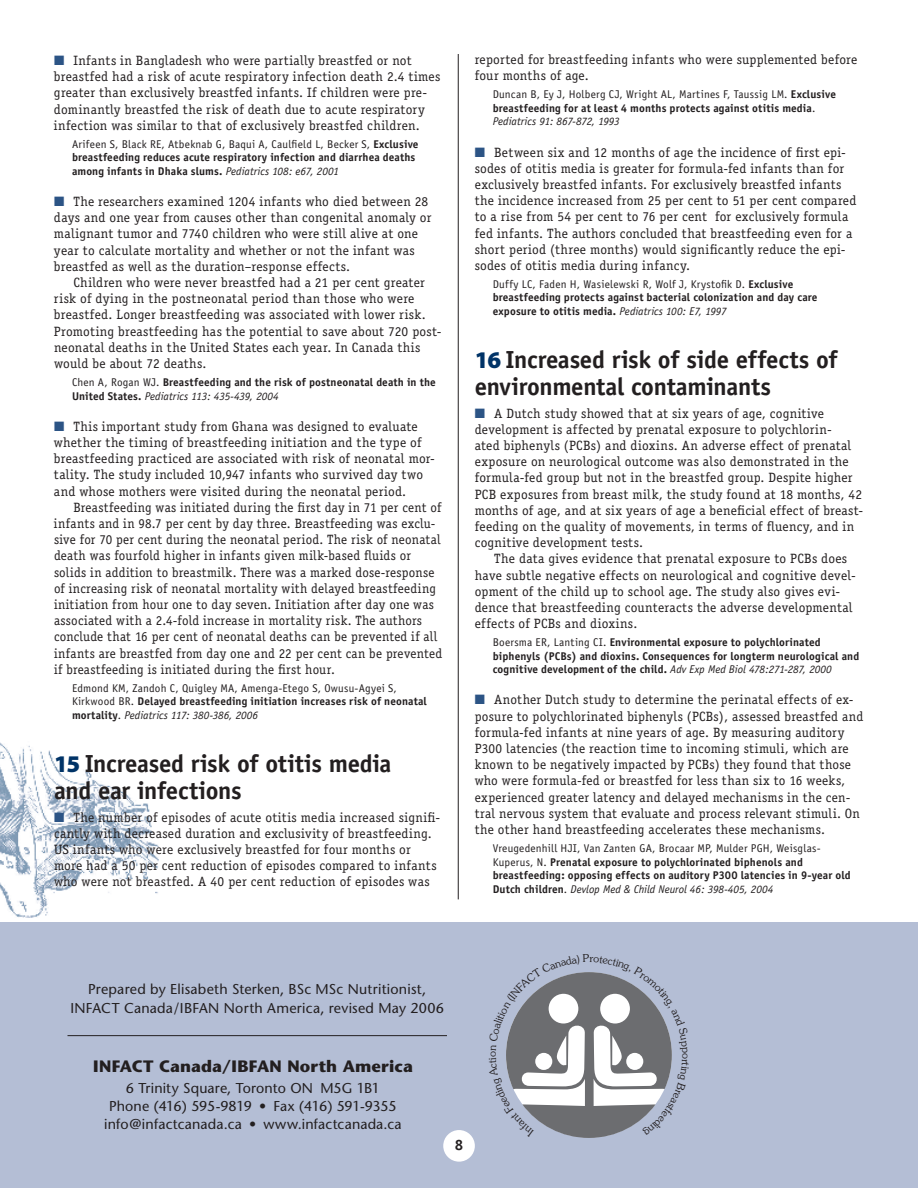
<style>
.page{position:relative;width:918px;height:1188px;background:#fff}
.page>*{position:absolute;margin:0;border:0;box-sizing:border-box;transform-origin:0 0}
.t1{font:700 24.75px/27.2px "Officina Sans";letter-spacing:-.015em;color:#231f20}
.t2{font:700 16.5px "Stone Sans";letter-spacing:.01em;color:#231f20}
.t3{font:700 15px "Officina Serif";color:#231f20}
.t4{font:14.25px/18px "Stone Sans";letter-spacing:.01em;color:#231f20;text-align:center}
.t5{font:13.5px/16.2px "Officina Serif";letter-spacing:.02em;color:#231f20}
.t6{font:700 11.25px/13.5px "Officina Sans";letter-spacing:.01em;color:#231f20}
.t7{font:11.25px/13.5px "Officina Sans";letter-spacing:.015em;color:#231f20}
.t8{font:300 10.65px "Souvenir";color:#231f20}
.s1{color:#2c5485}
.s2{font-weight:400}
.s3{font-weight:400;font-style:italic}
.s4{font-weight:700}
.s5{font-style:italic}
.s6{font-family:"Myriad MM 830 600";font-weight:400;font-size:24px;color:#003367}
</style>
<div class="page">
<img style="left:0;top:742px;width:159px;height:175px">
<div style="left:0;top:922px;width:918px;height:266px;background:#b4bed5"></div>
<hr style="left:68px;top:1035px;width:379px;height:1px;background:#231f20">
<hr style="left:458px;top:54px;width:1px;height:845px;background:#231f20">
<div style="left:443px;top:1130px;width:32px;height:32px;background:#fff;border-radius:50%"></div>
<svg style="left:506px;top:972px;width:166px;height:166px"></svg>
<p class="t5" style="left:54px;top:52px;width:388px"><span class="s1">■</span> Infants in Bangladesh who were partially breastfed or not breastfed had a risk of acute respiratory infection death 2.4 times greater than exclusively breastfed infants. If children were pre&shy;dominantly breastfed the risk of death due to acute respiratory infection was similar to that of exclusively breastfed children.</p>
<p class="t6" style="left:72px;top:137px;width:348px"><span class="s2">Arifeen S, Black RE, Atbeknab G, Baqui A, Caulfield L, Becker S,</span> Exclusive breastfeeding reduces acute respiratory infection and diarrhea deaths among infants in Dhaka slums. <span class="s3">Pediatrics 108: e67, 2001</span></p>
<p class="t5" style="left:54px;top:193px;width:379px"><span class="s1">■</span> The researchers examined 1204 infants who died between 28 days and one year from causes other than congenital anomaly or malignant tumor and 7740 children who were still alive at one year to calculate mortality and whether or not the infant was breastfed as well as the duration–response effects.</p>
<p class="t5" style="left:54px;top:274px;width:389px;text-indent:19px">Children who were never breastfed had a 21 per cent greater risk of dying in the postneonatal period than those who were breastfed. Longer breastfeeding was associated with lower risk.<br>Promoting breastfeeding has the potential to save about 720 post&shy;neonatal deaths in the United States each year. In Canada this would be about 72 deaths.</p>
<p class="t6" style="left:72px;top:375px;width:365px"><span class="s2">Chen A, Rogan WJ.</span> Breastfeeding and the risk of postneonatal death in the<br>United States. <span class="s3">Pediatrics 113: 435-439, 2004</span></p>
<p class="t5" style="left:54px;top:418px;width:383px"><span class="s1">■</span> This important study from Ghana was designed to evaluate whether the timing of breastfeeding initiation and the type of breastfeeding practiced are associated with risk of neonatal mor&shy;tality. The study included 10,947 infants who survived day two and whose mothers were visited during the neonatal period.</p>
<p class="t5" style="left:54px;top:499px;width:390px;text-indent:20px">Breastfeeding was initiated during the first day in 71 per cent of infants and in 98.7 per cent by day three. Breastfeeding was exclu&shy;sive for 70 per cent during the neonatal period. The risk of neonatal death was fourfold higher in infants given milk-based fluids or solids in addition to breastmilk. There was a marked dose-response of increasing risk of neonatal mortality with delayed breastfeeding initiation from hour one to day seven. Initiation after day one was associated with a 2.4-fold increase in mortality risk. The authors conclude that 16 per cent of neonatal deaths can be prevented if all infants are breastfed from day one and 22 per cent can be prevented if breastfeeding is initiated during the first hour.</p>
<p class="t7" style="left:72px;top:681px;width:356px">Edmond KM, Zandoh C, Quigley MA, Amenga-Etego S, Owusu-Agyei S,<br>Kirkwood BR. <span class="s4">Delayed breastfeeding initiation increases risk of neonatal mortality</span>. <span class="s5">Pediatrics 117: 380-386, 2006</span></p>
<h1 class="t1" style="left:54px;top:750px;width:339px"><span class="s6">15</span> Increased risk of otitis media and ear infections</h1>
<p class="t5" style="left:54px;top:809px;width:388px"><span class="s1">■</span> The number of episodes of acute otitis media increased signifi&shy;cantly with decreased duration and exclusivity of breastfeeding.<br>US infants who were exclusively breastfed for four months or more had a 50 per cent reduction of episodes compared to infants who were not breastfed. A 40 per cent reduction of episodes was</p>
<p class="t5" style="left:475px;top:51px;width:384px">reported for breastfeeding infants who were supplemented before four months of age.</p>
<p class="t6" style="left:493px;top:88px;width:345px"><span class="s2">Duncan B, Ey J, Holberg CJ, Wright AL, Martines F, Taussig LM.</span> Exclusive breastfeeding for at least 4 months protects against otitis media<span class="s2">.<br></span><span class="s3">Pediatrics 91: 867-872, 1993</span></p>
<p class="t5" style="left:475px;top:144px;width:383px"><span class="s1">■</span> Between six and 12 months of age the incidence of first epi&shy;sodes of otitis media is greater for formula-fed infants than for exclusively breastfed infants. For exclusively breastfed infants the incidence increased from 25 per cent to 51 per cent compared to a rise from 54 per cent to 76 per cent for exclusively formula fed infants. The authors concluded that breastfeeding even for a short period (three months) would significantly reduce the epi&shy;sodes of otitis media during infancy.</p>
<p class="t6" style="left:493px;top:277px;width:326px"><span class="s2">Duffy LC, Faden H, Wasielewski R, Wolf J, Krystofik D.</span> Exclusive breastfeeding protects against bacterial colonization and day care exposure to otitis media. <span class="s3">Pediatrics 100: E7, 1997</span></p>
<h1 class="t1" style="left:475px;top:346px;width:364px"><span class="s6">16</span> Increased risk of side effects of environmental contaminants</h1>
<p class="t5" style="left:475px;top:405px;width:390px"><span class="s1">■</span> A Dutch study showed that at six years of age, cognitive development is affected by prenatal exposure to polychlorin-<br>ated biphenyls (PCBs) and dioxins. An adverse effect of prenatal exposure on neurological outcome was also demonstrated in the formula-fed group but not in the breastfed group. Despite higher PCB exposures from breast milk, the study found at 18 months, 42 months of age, and at six years of age a beneficial effect of breast&shy;feeding on the quality of movements, in terms of fluency, and in cognitive development tests.</p>
<p class="t5" style="left:475px;top:551px;width:383px;text-indent:20px">The data gives evidence that prenatal exposure to PCBs does have subtle negative effects on neurological and cognitive devel&shy;opment of the child up to school age. The study also gives evi&shy;dence that breastfeeding counteracts the adverse developmental effects of PCBs and dioxins.</p>
<p class="t6" style="left:493px;top:636px;width:368px"><span class="s2">Boersma ER, Lanting CI.</span> Environmental exposure to polychlorinated biphenyls (PCBs) and dioxins. Consequences for longterm neurological and cognitive development of the child. <span class="s3">Adv Exp Med Biol 478:271-287, 2000</span></p>
<p class="t5" style="left:475px;top:692px;width:390px"><span class="s1">■</span> Another Dutch study to determine the perinatal effects of ex&shy;posure to polychlorinated biphenyls (PCBs), assessed breastfed and formula-fed infants at nine years of age. By measuring auditory P300 latencies (the reaction time to incoming stimuli, which are known to be negatively impacted by PCBs) they found that those who were formula-fed or breastfed for less than six to 16 weeks, experienced greater latency and delayed mechanisms in the cen&shy;tral nervous system that evaluate and process relevant stimuli. On the other hand breastfeeding accelerates these mechanisms.</p>
<p class="t6" style="left:493px;top:841px;width:359px"><span class="s2">Vreugedenhill HJI, Van Zanten GA, Brocaar MP, Mulder PGH, Weisglas-Kuperus, N.</span> Prenatal exposure to polychlorinated biphenols and breastfeeding: opposing effects on auditory P300 latencies in 9-year old Dutch children<span class="s2">.</span> <span class="s3">Devlop Med &amp; Child Neurol 46: 398-405, 2004</span></p>
<p class="t4" style="left:70px;top:979px;width:375px;line-height:19.5px">Prepared by Elisabeth Sterken, BSc MSc Nutritionist,<br>INFACT Canada/IBFAN North America, revised May 2006</p>
<p class="t2" style="left:93px;top:1056px;width:321px">INFACT Canada/IBFAN North America</p>
<p class="t4" style="left:104px;top:1079px;width:299px">6 Trinity Square, Toronto ON M5G 1B1<br>Phone (416) 595-9819 • Fax (416) 591-9355 info@infactcanada.ca • www.infactcanada.ca</p>
<p class="t3" style="left:455px;top:1136px;width:10px">8</p>
<p class="t8" style="left:693px;top:1053px;width:8px;rotate:90deg">o</p>
</div>
